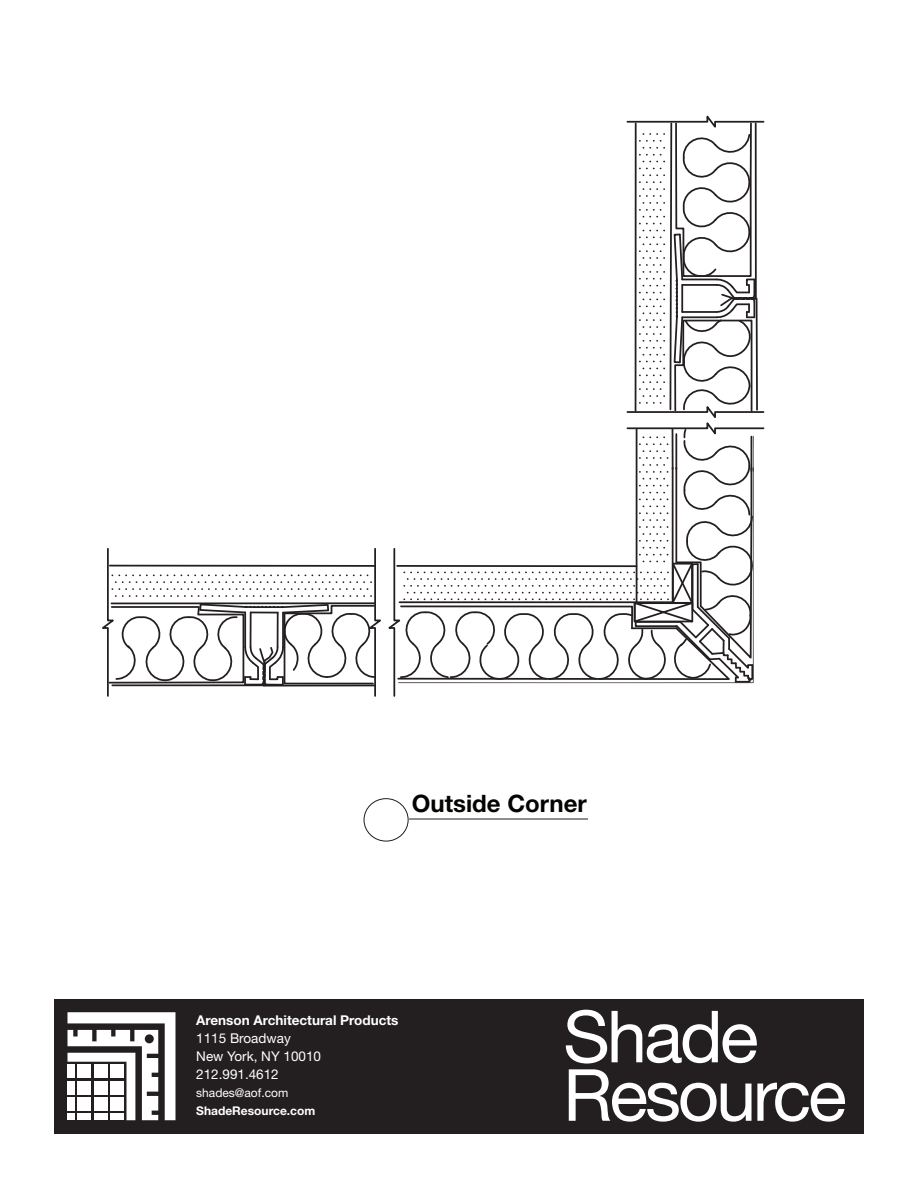
<style>
.page{position:relative;width:918px;height:1188px;background:#fff}
.page>*{position:absolute;margin:0;border:0;box-sizing:border-box;transform-origin:0 0}
.t1{font:72px/58.5px "Helvetica Neue LT Std";letter-spacing:-.045em;color:#fff}
.t2{font:700 24px "Helvetica Neue LT Std";color:#040503}
.t3{font:13.5px/18px "Helvetica Neue LT Std";color:#fff}
.t4{font:700 13.5px "Helvetica Neue LT Std";color:#fff}
.t5{font:700 12px "Helvetica Neue LT Std";color:#fff}
.t6{font:12px "Helvetica Neue LT Std";color:#fff}
</style>
<div class="page">
<div style="left:54px;top:1000px;width:810px;height:134px;background:#231f20"></div>
<svg style="left:68px;top:1012px;width:107px;height:108px"></svg>
<div style="left:94px;top:1114px;width:13px;height:6px;background:#fff"></div>
<div style="left:94px;top:1097px;width:13px;height:13px;background:#fff"></div>
<div style="left:78px;top:1097px;width:13px;height:13px;background:#fff"></div>
<div style="left:68px;top:1114px;width:7px;height:6px;background:#fff"></div>
<div style="left:78px;top:1114px;width:13px;height:6px;background:#fff"></div>
<hr style="left:409px;top:819px;width:179px;height:1px;background:#201d1e">
<div style="left:364px;top:798px;width:45px;height:44px;border:1px solid #201d1e;border-radius:50%"></div>
<svg style="left:102px;top:115px;width:663px;height:582px"></svg>
<h2 class="t2" style="left:412px;top:789px;width:177px">Outside Corner</h2>
<p class="t4" style="left:196px;top:1012px;width:204px">Arenson Architectural Products</p>
<p class="t3" style="left:196px;top:1029px;width:126px">1115 Broadway<br>New York, NY 10010<br>212.991.4612</p>
<p class="t6" style="left:196px;top:1086px;width:94px">shades@aof.com</p>
<p class="t5" style="left:196px;top:1104px;width:121px">ShadeResource.com</p>
<h1 class="t1" style="left:563px;top:1006px;width:285px">Shade<br>Resource</h1>
</div>
